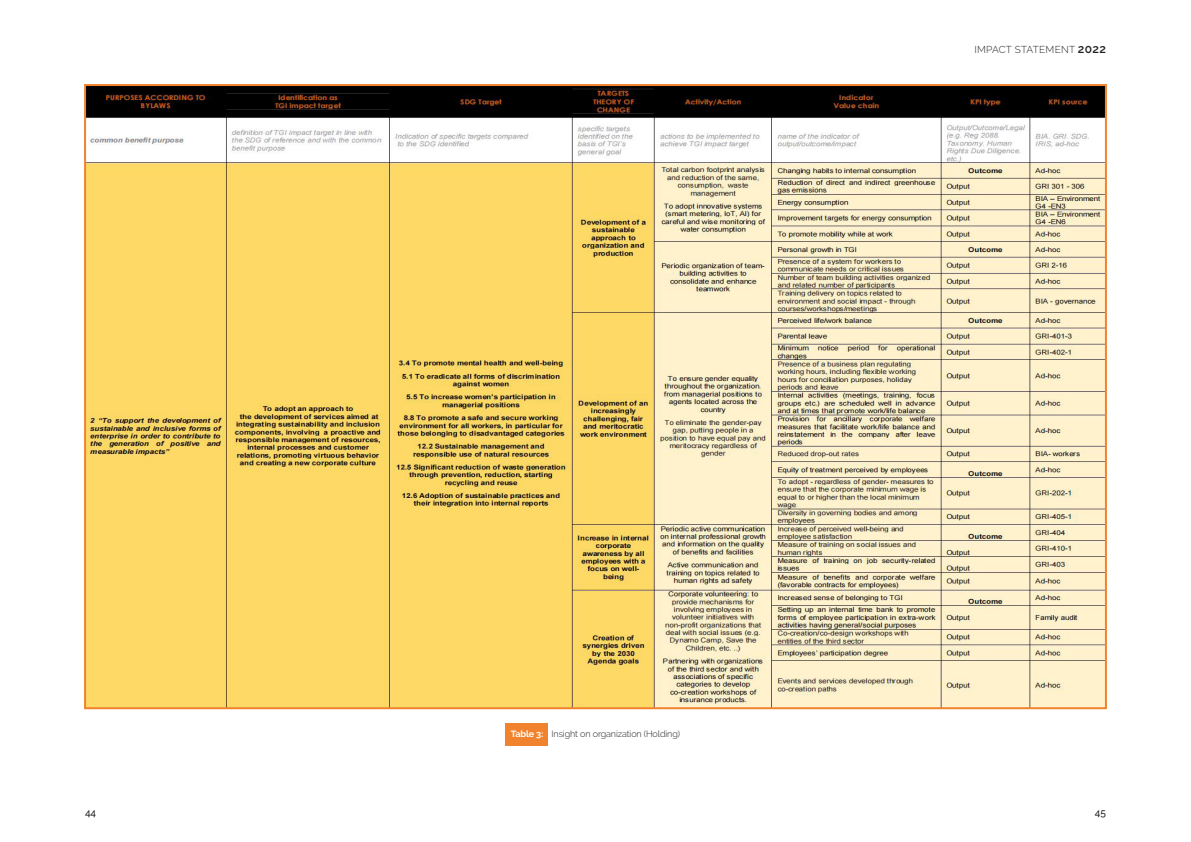
<style>
.page{position:relative;width:1191px;height:842px;background:#fff}
.page>*{position:absolute;margin:0;border:0;box-sizing:border-box;transform-origin:0 0}
.t1{font:300 10px "Raleway";letter-spacing:.025em;color:#231f20}
.t2{font:500 10px "Raleway";color:#231f20}
.t3{font:300 9px "Raleway";letter-spacing:-.01em;color:#231f20}
.s1{font-weight:700;color:#fff}
.s2{font-weight:600;font-size:12px}
</style>
<div class="page">
<img style="left:87px;top:87px;width:1017px;height:619px">
<div style="left:505px;top:723px;width:42px;height:23px;background:#f1832e"></div>
<p class="t3" style="left:511px;top:729px;width:171px"><span class="s1">Table 3:</span> Insight on organization (Holding)</p>
<p class="t1" style="left:974px;top:44px;width:133px">IMPACT STATEMENT <span class="s2">2022</span></p>
<p class="t2" style="left:85px;top:807px;width:13px">44</p>
<p class="t2" style="left:1094px;top:807px;width:13px">45</p>
</div>
